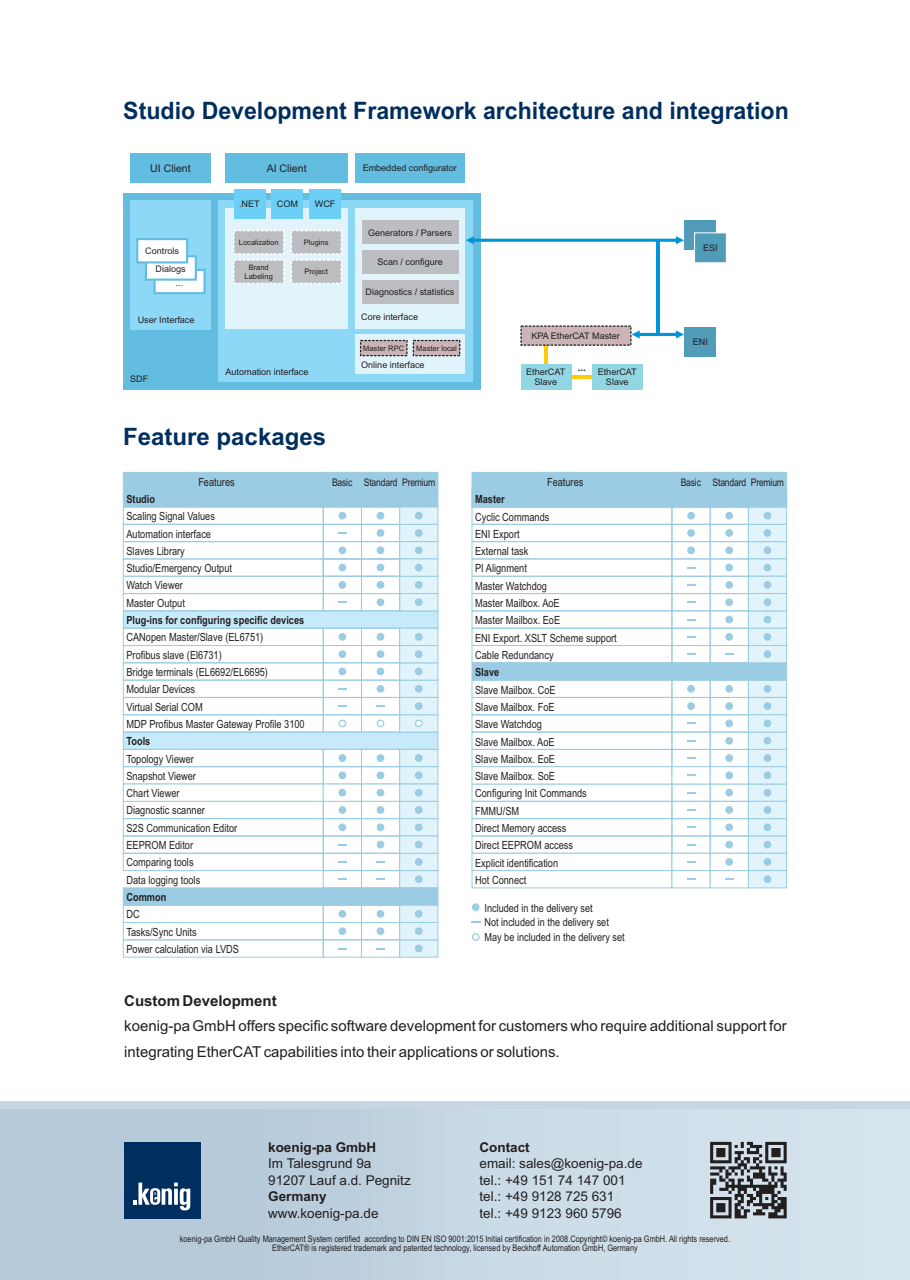
<style>
.page{position:relative;width:910px;height:1280px;background:#fff}
.page>*{position:absolute;margin:0;border:0;box-sizing:border-box;transform-origin:0 0}
.t1{font:700 24px "Arial";color:#002e5e;scale:.96 1}
.t2{font:700 24px "Arial";color:#002e5e}
.t3{font:15px/25.2px "Arial";color:#231f20}
.t4{font:700 15px "Arial";color:#231f20}
.t5{font:13.5px/16.5px "Arial";color:#231f20}
.t6{font:700 13.5px "Arial";color:#231f20}
.t7{font:11.25px/17.2px "Arial Narrow";color:#231f20}
.t8{font:700 11.25px "Arial Narrow";color:#231f20}
.t9{font:11.1px/14.9px "Arial Narrow";color:#231f20}
.t10{font:10.5px "Arial Narrow";letter-spacing:-.02em;color:#231f20}
.t11{font:10.5px "Arial";color:#231f20}
.t12{font:700 9.9px "Arial";color:#231f20}
.t13{font:9px/9.8px "Arial Narrow";color:#231f20;text-align:center}
.t14{font:9px/10.1px "Arial";color:#231f20;text-align:center}
.t15{font:7.5px/8.4px "Arial";color:#231f20;text-align:center}
</style>
<div class="page">
<svg style="left:0;top:1101px;width:910px;height:9px;background:#c8d6e3"></svg>
<div style="left:0;top:1110px;width:910px;height:170px;background:linear-gradient(to right,#b0c4d6,#d9e7ef)"></div>
<div style="left:226px;top:153px;width:122px;height:30px;background:#62bde0"></div>
<div style="left:131px;top:153px;width:80px;height:30px;background:#62bde0"></div>
<div style="left:355px;top:153px;width:110px;height:30px;background:#62bde0"></div>
<div style="left:123px;top:194px;width:358px;height:196px;background:#62bde0"></div>
<div style="left:219px;top:201px;width:254px;height:181px;background:#8dd7f7"></div>
<div style="left:226px;top:208px;width:122px;height:121px;background:#e1f4fc"></div>
<div style="left:355px;top:208px;width:110px;height:121px;background:#e1f4fc"></div>
<div style="left:355px;top:334px;width:110px;height:40px;background:#e1f4fc"></div>
<div style="left:131px;top:201px;width:80px;height:129px;background:#8dd7f7"></div>
<div style="left:234px;top:189px;width:32px;height:30px;background:#6ccff6"></div>
<div style="left:271px;top:189px;width:32px;height:30px;background:#6ccff6"></div>
<div style="left:309px;top:189px;width:32px;height:30px;background:#6ccff6"></div>
<svg style="left:233px;top:230px;width:109px;height:54px"></svg>
<div style="left:362px;top:221px;width:97px;height:23px;background:#bcbdc0"></div>
<div style="left:362px;top:250px;width:97px;height:24px;background:#bcbdc0"></div>
<div style="left:362px;top:280px;width:97px;height:24px;background:#bcbdc0"></div>
<svg style="left:359px;top:339px;width:102px;height:18px;background:#bbaeb0"></svg>
<svg style="left:136px;top:238px;width:70px;height:57px"></svg>
<div style="left:684px;top:220px;width:32px;height:30px;background:#509cb9"></div>
<svg style="left:694px;top:232px;width:32px;height:31px"></svg>
<svg style="left:466px;top:236px;width:218px;height:8px"></svg>
<hr style="left:656px;top:241px;width:3px;height:93px;background:#0095d9">
<hr style="left:544px;top:334px;width:4px;height:37px;background:#feca0a">
<hr style="left:564px;top:375px;width:37px;height:4px;background:#feca0a">
<div style="left:521px;top:364px;width:50px;height:26px;background:#91d6e3"></div>
<div style="left:592px;top:364px;width:51px;height:26px;background:#91d6e3"></div>
<svg style="left:520px;top:325px;width:164px;height:21px"></svg>
<div style="left:684px;top:327px;width:32px;height:30px;background:#509cb9"></div>
<svg style="left:122px;top:471px;width:317px;height:487px"></svg>
<div style="left:338px;top:633px;width:8px;height:8px;background:#9bcce3;border:1px solid #9bcce3;border-radius:50%"></div>
<div style="left:361px;top:558px;width:39px;height:19px;border:1px solid #9bcce3"></div>
<div style="left:323px;top:558px;width:39px;height:19px;border:1px solid #9bcce3"></div>
<div style="left:472px;top:903px;width:8px;height:8px;background:#9bcce3;border:1px solid #9bcce3;border-radius:50%"></div>
<svg style="left:471px;top:921px;width:9px;height:2px"></svg>
<svg style="left:471px;top:471px;width:316px;height:418px"></svg>
<div style="left:687px;top:546px;width:8px;height:8px;background:#9bcce3;border:1px solid #9bcce3;border-radius:50%"></div>
<div style="left:687px;top:529px;width:8px;height:8px;background:#9bcce3;border:1px solid #9bcce3;border-radius:50%"></div>
<div style="left:687px;top:512px;width:8px;height:7px;background:#9bcce3;border:1px solid #9bcce3;border-radius:50%"></div>
<div style="left:687px;top:702px;width:8px;height:8px;background:#9bcce3;border:1px solid #9bcce3;border-radius:50%"></div>
<div style="left:687px;top:685px;width:8px;height:8px;background:#9bcce3;border:1px solid #9bcce3;border-radius:50%"></div>
<div style="left:472px;top:933px;width:8px;height:8px;background:#fff;border:1px solid #9bcce3;border-radius:50%"></div>
<div style="left:124px;top:1142px;width:76px;height:76px;background:#002e5e"></div>
<svg style="left:133px;top:1182px;width:57px;height:28px"></svg>
<svg style="left:710px;top:1142px;width:77px;height:76px;background:#74797e"></svg>
<h1 class="t1" style="left:123px;top:101px;width:695px">Studio Development Framework architecture and integration</h1>
<p class="t11" style="left:150px;top:164px;width:42px">UI Client</p>
<p class="t11" style="left:267px;top:164px;width:41px">AI Client</p>
<p class="t14" style="left:239px;top:200px;width:22px">.NET</p>
<p class="t14" style="left:277px;top:200px;width:23px">COM</p>
<p class="t14" style="left:315px;top:200px;width:22px">WCF</p>
<p class="t14" style="left:156px;top:243px;width:32px;line-height:18.3px;text-align:left;text-indent:-10px">Controls<br>Dialogs</p>
<p class="t14" style="left:176px;top:279px;width:9px">...</p>
<p class="t14" style="left:138px;top:315px;width:58px">User Interface</p>
<p class="t14" style="left:130px;top:374px;width:20px">SDF</p>
<p class="t15" style="left:239px;top:239px;width:41px">Localization</p>
<p class="t15" style="left:304px;top:239px;width:26px">Plugins</p>
<p class="t15" style="left:244px;top:264px;width:30px">Brand<br>Labeling</p>
<p class="t15" style="left:304px;top:268px;width:25px">Project</p>
<p class="t14" style="left:226px;top:368px;width:84px">Automation interface</p>
<h1 class="t2" style="left:123px;top:427px;width:204px">Feature packages</h1>
<p class="t14" style="left:363px;top:164px;width:96px">Embedded configurator</p>
<p class="t14" style="left:368px;top:228px;width:85px">Generators / Parsers</p>
<p class="t14" style="left:377px;top:258px;width:67px">Scan / configure</p>
<p class="t14" style="left:365px;top:288px;width:90px">Diagnostics / statistics</p>
<p class="t14" style="left:361px;top:313px;width:58px">Core interface</p>
<p class="t15" style="left:363px;top:345px;width:43px">Master RPC</p>
<p class="t15" style="left:416px;top:345px;width:42px">Master local</p>
<p class="t14" style="left:361px;top:361px;width:65px">Online interface</p>
<p class="t7" style="left:198px;top:474px;width:38px">Features</p>
<p class="t10" style="left:332px;top:478px;width:105px">Basic Standard Premium</p>
<p class="t8" style="left:126px;top:495px;width:30px">Studio</p>
<p class="t7" style="left:126px;top:509px;width:107px">Scaling Signal Values<br>Automation interface<br>Slaves Library<br>Studio/Emergency Output<br>Watch Viewer<br>Master Output</p>
<p class="t8" style="left:126px;top:616px;width:179px">Plug-ins for configuring specific devices</p>
<p class="t7" style="left:126px;top:630px;width:180px">CANopen Master/Slave (EL6751)<br>Profibus slave (El6731)<br>Bridge terminals (EL6692/EL6695)<br>Modular Devices<br>Virtual Serial COM<br>MDP Profibus Master Gateway Profile 3100</p>
<p class="t8" style="left:126px;top:737px;width:25px">Tools</p>
<p class="t7" style="left:126px;top:751px;width:112px">Topology Viewer<br>Snapshot Viewer<br>Chart Viewer<br>Diagnostic scanner<br>S2S Communication Editor<br>EEPROM Editor<br>Comparing tools<br>Data logging tools</p>
<p class="t8" style="left:126px;top:893px;width:41px">Common</p>
<p class="t7" style="left:126px;top:907px;width:114px">DC<br>Tasks/Sync Units<br>Power calculation via LVDS</p>
<p class="t14" style="left:531px;top:331px;width:90px">KPA EtherCAT Master</p>
<p class="t14" style="left:526px;top:368px;width:41px">EtherCAT<br>Slave</p>
<p class="t14" style="left:598px;top:368px;width:41px">EtherCAT<br>Slave</p>
<p class="t12" style="left:578px;top:364px;width:10px">...</p>
<p class="t14" style="left:703px;top:244px;width:16px">ESI</p>
<p class="t14" style="left:693px;top:338px;width:17px">ENI</p>
<p class="t7" style="left:547px;top:474px;width:38px">Features</p>
<p class="t10" style="left:681px;top:478px;width:105px">Basic Standard Premium</p>
<p class="t8" style="left:475px;top:495px;width:31px">Master</p>
<p class="t7" style="left:475px;top:509px;width:143px">Cyclic Commands<br>ENI Export<br>External task<br>PI Alignment<br>Master Watchdog<br>Master Mailbox. AoE<br>Master Mailbox. EoE<br>ENI Export. XSLT Scheme support<br>Cable Redundancy</p>
<p class="t8" style="left:475px;top:668px;width:26px">Slave</p>
<p class="t7" style="left:475px;top:682px;width:113px">Slave Mailbox. CoE<br>Slave Mailbox. FoE<br>Slave Watchdog<br>Slave Mailbox. AoE<br>Slave Mailbox. EoE<br>Slave Mailbox. SoE<br>Configuring Init Commands<br>FMMU/SM<br>Direct Memory access<br>Direct EEPROM access<br>Explicit identification<br>Hot Connect</p>
<p class="t9" style="left:484px;top:916px;width:142px">Not included in the delivery set<br>May be included in the delivery set</p>
<p class="t9" style="left:484px;top:901px;width:110px">Included in the delivery set</p>
<h2 class="t4" style="left:124px;top:995px;width:154px">Custom Development</h2>
<h2 class="t3" style="left:124px;top:1015px;width:664px">koenig-pa GmbH offers specific software development for customers who require additional support for integrating EtherCATcapabilities into their applications or solutions.</h2>
<p class="t6" style="left:268px;top:1142px;width:110px">koenig-pa GmbH</p>
<p class="t5" style="left:268px;top:1156px;width:144px">Im Talesgrund 9a<br>91207 Lauf a.d. Pegnitz</p>
<p class="t6" style="left:268px;top:1191px;width:60px">Germany</p>
<p class="t5" style="left:268px;top:1206px;width:112px">www.koenig-pa.de</p>
<p class="t13" style="left:180px;top:1234px;width:552px">koenig-pa GmbH Quality Management System certified according to DIN EN ISO 9001:2015 Initial certification in 2008.Copyright© koenig-pa GmbH. All rights reserved.<br>EtherCAT® is registered trademark and patented technology, licensed by Beckhoff Automation GmbH, Germany</p>
<p class="t6" style="left:480px;top:1142px;width:52px">Contact</p>
<p class="t5" style="left:480px;top:1156px;width:165px">email: sales@koenig-pa.de tel.: +49 151 74 147 001 tel.: +49 9128 725 631<br>tel.: +49 9123 960 5796</p>
</div>
